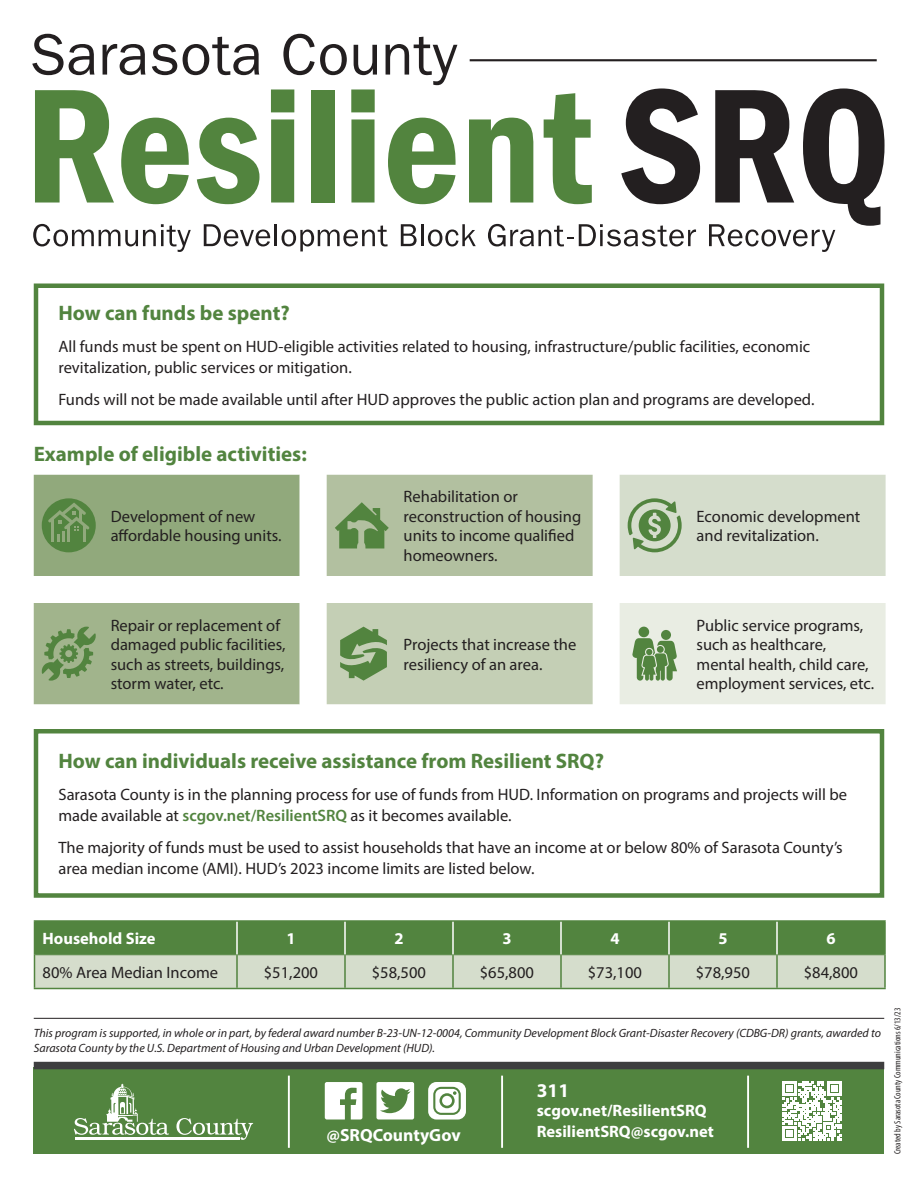
<style>
.page{position:relative;width:918px;height:1188px;background:#fff}
.page>*{position:absolute;margin:0;border:0;box-sizing:border-box;transform-origin:0 0}
.t1{font:700 21px "Myriad Pro";color:#52843f}
.t2{font:700 19.5px "Myriad Pro";color:#fff}
.t3{font:700 17.7px "Myriad Pro";color:#fff}
.t4{font:16.5px/19.5px "Myriad Pro";color:#231f20}
.t5{font:700 16.5px "Myriad Pro";color:#fff}
.t6{font:italic 12px/15px "Myriad Pro";color:#231f20}
.t7{font:condensed 9px "Myriad Pro";color:#231f20}
.s1{font-weight:600;color:#52843f}
</style>
<div class="page">
<div style="left:34px;top:1068px;width:850px;height:86px;background:#52843f"></div>
<div style="left:34px;top:1062px;width:850px;height:7px;background:#3e3e3f"></div>
<hr style="left:288px;top:1076px;width:2px;height:72px;background:#fff">
<svg style="left:176px;top:1118px;width:77px;height:22px"></svg>
<hr style="left:75px;top:1138px;width:164px;height:2px;background:#fff">
<svg style="left:74px;top:1084px;width:95px;height:51px"></svg>
<svg style="left:325px;top:1082px;width:37px;height:38px"></svg>
<svg style="left:376px;top:1082px;width:38px;height:38px"></svg>
<svg style="left:428px;top:1082px;width:38px;height:38px"></svg>
<hr style="left:501px;top:1076px;width:2px;height:72px;background:#fff">
<svg style="left:782px;top:1082px;width:60px;height:59px"></svg>
<hr style="left:747px;top:1076px;width:2px;height:72px;background:#fff">
<hr style="left:34px;top:1018px;width:850px;height:1px;background:#231f20">
<div style="left:34px;top:729px;width:850px;height:169px;border:4px solid #52843f"></div>
<svg style="left:35px;top:922px;width:849px;height:66px;background:#93b085"></svg>
<hr style="left:35px;top:954px;width:202px;height:1px;background:#52843f">
<hr style="left:237px;top:954px;width:108px;height:1px;background:#52843f">
<hr style="left:345px;top:954px;width:108px;height:1px;background:#52843f">
<hr style="left:453px;top:954px;width:108px;height:1px;background:#52843f">
<hr style="left:561px;top:954px;width:108px;height:1px;background:#52843f">
<hr style="left:669px;top:954px;width:108px;height:1px;background:#52843f">
<hr style="left:777px;top:954px;width:107px;height:1px;background:#52843f">
<hr style="left:34px;top:920px;width:203px;height:2px;background:#52843f">
<hr style="left:34px;top:922px;width:1px;height:33px;background:#52843f">
<hr style="left:237px;top:920px;width:108px;height:2px;background:#52843f">
<hr style="left:345px;top:920px;width:108px;height:2px;background:#52843f">
<hr style="left:453px;top:920px;width:108px;height:2px;background:#52843f">
<hr style="left:561px;top:920px;width:108px;height:2px;background:#52843f">
<hr style="left:669px;top:920px;width:108px;height:2px;background:#52843f">
<hr style="left:777px;top:920px;width:109px;height:2px;background:#52843f">
<hr style="left:884px;top:922px;width:2px;height:33px;background:#52843f">
<hr style="left:34px;top:955px;width:1px;height:33px;background:#52843f">
<hr style="left:236px;top:955px;width:2px;height:33px;background:#52843f">
<hr style="left:344px;top:955px;width:2px;height:33px;background:#52843f">
<hr style="left:452px;top:955px;width:2px;height:33px;background:#52843f">
<hr style="left:560px;top:955px;width:2px;height:33px;background:#52843f">
<hr style="left:668px;top:955px;width:2px;height:33px;background:#52843f">
<hr style="left:776px;top:955px;width:2px;height:33px;background:#52843f">
<hr style="left:884px;top:955px;width:2px;height:33px;background:#52843f">
<hr style="left:34px;top:988px;width:203px;height:1px;background:#52843f">
<hr style="left:237px;top:988px;width:108px;height:1px;background:#52843f">
<hr style="left:345px;top:988px;width:108px;height:1px;background:#52843f">
<hr style="left:453px;top:988px;width:108px;height:1px;background:#52843f">
<hr style="left:561px;top:988px;width:108px;height:1px;background:#52843f">
<hr style="left:669px;top:988px;width:108px;height:1px;background:#52843f">
<hr style="left:777px;top:988px;width:109px;height:1px;background:#52843f">
<hr style="left:236px;top:922px;width:2px;height:32px;background:#fff">
<hr style="left:344px;top:922px;width:2px;height:32px;background:#fff">
<hr style="left:452px;top:922px;width:2px;height:32px;background:#fff">
<hr style="left:560px;top:922px;width:2px;height:32px;background:#fff">
<hr style="left:668px;top:922px;width:2px;height:32px;background:#fff">
<hr style="left:776px;top:922px;width:2px;height:32px;background:#fff">
<svg style="left:32px;top:34px;width:63px;height:41px"></svg>
<svg style="left:103px;top:44px;width:43px;height:31px"></svg>
<svg style="left:152px;top:44px;width:25px;height:31px"></svg>
<svg style="left:183px;top:37px;width:76px;height:38px"></svg>
<svg style="left:283px;top:34px;width:64px;height:41px"></svg>
<svg style="left:354px;top:45px;width:23px;height:30px"></svg>
<svg style="left:386px;top:37px;width:71px;height:48px"></svg>
<svg style="left:33px;top:224px;width:158px;height:28px"></svg>
<svg style="left:204px;top:224px;width:66px;height:22px"></svg>
<hr style="left:275px;top:224px;width:2px;height:22px;background:#231f20">
<svg style="left:282px;top:226px;width:106px;height:25px"></svg>
<svg style="left:401px;top:224px;width:16px;height:22px"></svg>
<hr style="left:421px;top:224px;width:3px;height:22px;background:#231f20">
<svg style="left:428px;top:224px;width:48px;height:22px"></svg>
<svg style="left:488px;top:224px;width:208px;height:22px"></svg>
<svg style="left:35px;top:90px;width:79px;height:113px"></svg>
<svg style="left:121px;top:118px;width:68px;height:86px"></svg>
<svg style="left:197px;top:118px;width:63px;height:86px"></svg>
<svg style="left:271px;top:89px;width:23px;height:114px;background:#5e8d4c"></svg>
<div style="left:311px;top:90px;width:23px;height:113px;background:#52843e"></div>
<svg style="left:351px;top:89px;width:24px;height:114px;background:#639051"></svg>
<svg style="left:388px;top:118px;width:68px;height:86px"></svg>
<svg style="left:469px;top:118px;width:64px;height:85px"></svg>
<svg style="left:544px;top:93px;width:48px;height:111px"></svg>
<svg style="left:621px;top:88px;width:79px;height:116px"></svg>
<svg style="left:709px;top:88px;width:176px;height:164px"></svg>
<hr style="left:470px;top:59px;width:407px;height:2px;background:#231f20">
<svg style="left:34px;top:475px;width:852px;height:229px"></svg>
<div style="left:34px;top:284px;width:850px;height:141px;border:4px solid #52843f"></div>
<p class="t1" style="left:58px;top:299px;width:233px">How can funds be spent?</p>
<p class="t4" style="left:58px;top:335px;width:753px;line-height:21px">All funds must be spent on HUD-eligible activities related to housing, infrastructure/public facilities, economic revitalization, public services or mitigation.</p>
<p class="t4" style="left:58px;top:389px;width:757px">Funds will not be made available until after HUD approves the public action plan and programs are developed.</p>
<p class="t1" style="left:34px;top:440px;width:275px">Example of eligible activities:</p>
<p class="t4" style="left:111px;top:506px;width:172px">Development of new affordable housing units.</p>
<p class="t4" style="left:111px;top:615px;width:176px">Repair or replacement of damaged public facilities, such as streets, buildings, storm water, etc.</p>
<p class="t4" style="left:404px;top:487px;width:179px">Rehabilitation or reconstruction of housing units to income qualified homeowners.</p>
<p class="t4" style="left:404px;top:635px;width:174px">Projects that increase the resiliency of an area.</p>
<p class="t4" style="left:697px;top:506px;width:165px">Economic development and revitalization.</p>
<p class="t4" style="left:697px;top:615px;width:179px">Public service programs, such as healthcare, mental health, child care, employment services, etc.</p>
<p class="t1" style="left:58px;top:748px;width:547px">How can individuals receive assistance from Resilient SRQ?</p>
<p class="t4" style="left:58px;top:784px;width:790px;line-height:21px">Sarasota County is in the planning process for use of funds from HUD. Information on programs and projects will be made available at <span class="s1">scgov.net/ResilientSRQ</span> as it becomes available.</p>
<p class="t4" style="left:58px;top:837px;width:786px;line-height:21px">The majority of funds must be used to assist households that have an income at or below 80% of Sarasota County’s area median income (AMI). HUD’s 2023 income limits are listed below.</p>
<p class="t5" style="left:43px;top:928px;width:114px">Household Size</p>
<p class="t5" style="left:286px;top:928px;width:11px">1</p>
<p class="t5" style="left:394px;top:928px;width:11px">2</p>
<p class="t5" style="left:502px;top:928px;width:11px">3</p>
<p class="t5" style="left:610px;top:928px;width:11px">4</p>
<p class="t5" style="left:718px;top:928px;width:11px">5</p>
<p class="t5" style="left:826px;top:928px;width:11px">6</p>
<p class="t4" style="left:43px;top:962px;width:177px">80% Area Median Income</p>
<p class="t4" style="left:264px;top:962px;width:56px">$51,200</p>
<p class="t4" style="left:372px;top:962px;width:56px">$58,500</p>
<p class="t4" style="left:480px;top:962px;width:56px">$65,800</p>
<p class="t4" style="left:588px;top:962px;width:56px">$73,100</p>
<p class="t4" style="left:696px;top:962px;width:56px">$78,950</p>
<p class="t4" style="left:804px;top:962px;width:56px">$84,800</p>
<p class="t6" style="left:34px;top:1026px;width:849px">This program is supported, in whole or in part, by federal award number B-23-UN-12-0004, Community Development Block Grant-Disaster Recovery (CDBG-DR) grants, awarded to<br>Sarasota County by the U.S. Department of Housing and Urban Development (HUD).</p>
<p class="t2" style="left:537px;top:1077px;width:34px">311</p>
<p class="t5" style="left:537px;top:1100px;width:171px">scgov.net/ResilientSRQ</p>
<p class="t3" style="left:327px;top:1123px;width:136px">@SRQCountyGov</p>
<p class="t5" style="left:537px;top:1121px;width:179px">ResilientSRQ@scgov.net</p>
<p class="t7" style="left:892px;top:1154px;width:148px;rotate:-90deg">Created by Sarasota County Communications 6/13/23</p>
</div>
